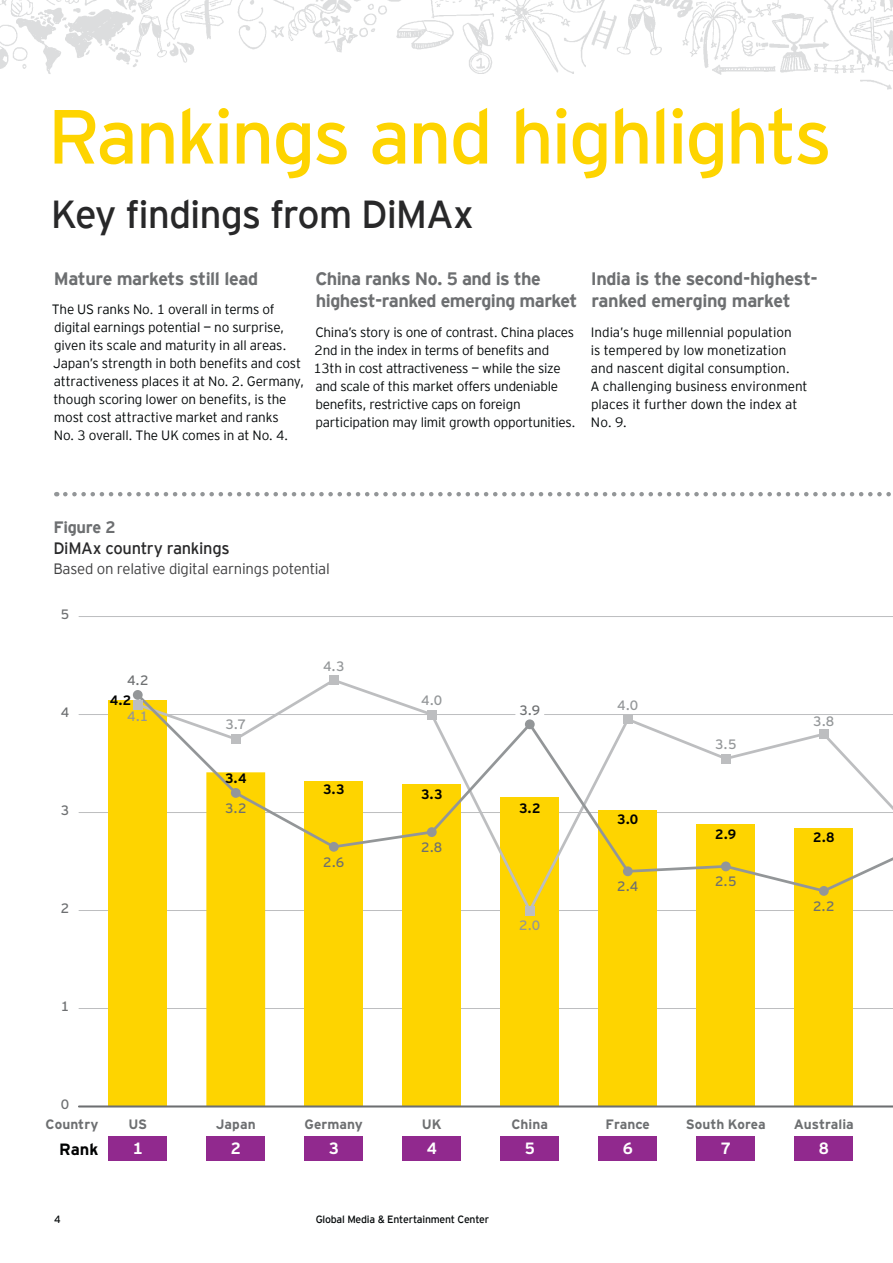
<style>
.page{position:relative;width:893px;height:1263px;background:#fff}
.page>*{position:absolute;margin:0;border:0;box-sizing:border-box;transform-origin:0 0}
.t1{font:76.5px "EY Interstate";letter-spacing:-.035em;color:#fed400}
.t2{font:39px "EY Interstate";letter-spacing:-.03em;color:#282829}
.t3{font:700 18px/22.5px "EY Interstate";letter-spacing:-.03em;color:#6d6f71}
.t4{font:16.5px "EY Interstate";letter-spacing:-.02em;color:#282829}
.t5{font:700 16.5px "EY Interstate";letter-spacing:-.02em;color:#6d6f71}
.t6{font:700 16.35px "EY Interstate";color:#fff}
.t7{font:700 16.35px "EY Interstate";color:#010202}
.t8{font:300 15px "EY Interstate";letter-spacing:-.02em;color:#404041}
.t9{font:700 13.65px "EY Interstate";color:#6d6f71}
.t10{font:13.65px "EY Interstate";color:#6d6f71}
.t11{font:13.65px "EY Interstate";color:#939698}
.t12{font:700 13.65px "EY Interstate";color:#010202}
.t13{font:300 13.5px/18px "EY Interstate";letter-spacing:-.015em;color:#040809}
.t14{font:10.5px "EY Interstate";letter-spacing:-.02em;color:#040809}
</style>
<div class="page">
<img style="left:0;top:0;width:893px;height:90px">
<svg style="left:65px;top:492px;width:826px;height:4px"></svg>
<hr style="left:79px;top:1008px;width:814px;height:1px;background:#bdbec0">
<hr style="left:79px;top:910px;width:814px;height:1px;background:#bdbec0">
<hr style="left:79px;top:812px;width:814px;height:1px;background:#bdbec0">
<hr style="left:79px;top:714px;width:436px;height:1px;background:#bdbec0">
<hr style="left:79px;top:616px;width:814px;height:1px;background:#bdbec0">
<div style="left:108px;top:1136px;width:59px;height:24px;background:#91298e"></div>
<div style="left:206px;top:1136px;width:59px;height:24px;background:#91298e"></div>
<div style="left:304px;top:1136px;width:59px;height:24px;background:#91298e"></div>
<div style="left:402px;top:1136px;width:59px;height:24px;background:#91298e"></div>
<div style="left:500px;top:1136px;width:59px;height:24px;background:#91298e"></div>
<div style="left:598px;top:1136px;width:59px;height:24px;background:#91298e"></div>
<div style="left:696px;top:1136px;width:59px;height:24px;background:#91298e"></div>
<div style="left:794px;top:1136px;width:59px;height:24px;background:#91298e"></div>
<div style="left:794px;top:828px;width:59px;height:279px;background:#fed400"></div>
<div style="left:696px;top:824px;width:59px;height:283px;background:#fed400"></div>
<div style="left:598px;top:810px;width:59px;height:297px;background:#fed400"></div>
<div style="left:500px;top:797px;width:59px;height:310px;background:#fed400"></div>
<div style="left:402px;top:784px;width:59px;height:323px;background:#fed400"></div>
<div style="left:304px;top:781px;width:59px;height:326px;background:#fed400"></div>
<div style="left:206px;top:772px;width:59px;height:335px;background:#fed400"></div>
<div style="left:108px;top:700px;width:59px;height:407px;background:#fed400"></div>
<svg style="left:135px;top:691px;width:758px;height:247px"></svg>
<div style="left:231px;top:734px;width:10px;height:10px;background:#bdbec0"></div>
<div style="left:329px;top:675px;width:10px;height:10px;background:#bdbec0"></div>
<div style="left:427px;top:710px;width:10px;height:9px;background:#bdbec0"></div>
<div style="left:525px;top:906px;width:10px;height:9px;background:#bdbec0"></div>
<div style="left:623px;top:715px;width:10px;height:9px;background:#bdbec0"></div>
<div style="left:721px;top:754px;width:10px;height:10px;background:#bdbec0"></div>
<div style="left:819px;top:729px;width:10px;height:10px;background:#bdbec0"></div>
<div style="left:133px;top:700px;width:10px;height:10px;background:#bdbec0"></div>
<div style="left:133px;top:690px;width:10px;height:10px;background:#939698;border-radius:50%"></div>
<div style="left:231px;top:788px;width:10px;height:10px;background:#939698;border-radius:50%"></div>
<div style="left:427px;top:827px;width:10px;height:10px;background:#939698;border-radius:50%"></div>
<div style="left:329px;top:842px;width:10px;height:10px;background:#939698;border-radius:50%"></div>
<div style="left:525px;top:719px;width:10px;height:10px;background:#939698;border-radius:50%"></div>
<div style="left:623px;top:866px;width:10px;height:10px;background:#939698;border-radius:50%"></div>
<div style="left:721px;top:862px;width:10px;height:9px;background:#939698;border-radius:50%"></div>
<div style="left:819px;top:886px;width:10px;height:10px;background:#939698;border-radius:50%"></div>
<hr style="left:79px;top:1105px;width:814px;height:3px;background:#6d6f71">
<h1 class="t1" style="left:48px;top:90px;width:786px">Rankings and highlights</h1>
<h2 class="t2" style="left:51px;top:191px;width:425px">Key findings from DiMAx</h2>
<h3 class="t3" style="left:54px;top:267px;width:206px">Mature markets still lead</h3>
<p class="t13" style="left:52px;top:301px;width:254px">The US ranks No. 1 overall in terms of digital earnings potential — no surprise, given its scale and maturity in all areas.<br>Japan’s strength in both benefits and cost attractiveness places it at No. 2. Germany, though scoring lower on benefits, is the most cost attractive market and ranks<br>No. 3 overall. The UK comes in at No. 4.</p>
<h3 class="t3" style="left:315px;top:267px;width:264px">China ranks No. 5 and is the highest-ranked emerging market</h3>
<p class="t13" style="left:313px;top:323px;width:264px">China’s story is one of contrast. China places 2nd in the index in terms of benefits and 13th in cost attractiveness — while the size and scale of this market offers undeniable benefits, restrictive caps on foreign participation may limit growth opportunities.</p>
<h3 class="t3" style="left:591px;top:267px;width:229px">India is the second-highest&shy;ranked emerging market</h3>
<p class="t13" style="left:590px;top:323px;width:219px">India’s huge millennial population<br>is tempered by low monetization and nascent digital consumption.<br>A challenging business environment places it further down the index at<br>No. 9.</p>
<p class="t5" style="left:53px;top:517px;width:64px">Figure 2</p>
<p class="t4" style="left:53px;top:538px;width:178px">DiMAx country rankings</p>
<p class="t8" style="left:53px;top:560px;width:278px">Based on relative digital earnings potential</p>
<p class="t10" style="left:61px;top:609px;width:10px">5</p>
<p class="t10" style="left:61px;top:707px;width:10px">4</p>
<p class="t10" style="left:61px;top:805px;width:10px">3</p>
<p class="t10" style="left:61px;top:903px;width:10px">2</p>
<p class="t10" style="left:61px;top:1001px;width:10px">1</p>
<p class="t10" style="left:127px;top:675px;width:23px">4.2</p>
<p class="t12" style="left:110px;top:695px;width:23px">4.2</p>
<p class="t11" style="left:127px;top:711px;width:22px">4.1</p>
<p class="t11" style="left:226px;top:719px;width:22px">3.7</p>
<p class="t12" style="left:225px;top:773px;width:23px">3.4</p>
<p class="t10" style="left:225px;top:803px;width:23px">3.2</p>
<p class="t11" style="left:323px;top:661px;width:23px">4.3</p>
<p class="t11" style="left:421px;top:695px;width:23px">4.0</p>
<p class="t12" style="left:323px;top:785px;width:23px">3.3</p>
<p class="t12" style="left:421px;top:789px;width:23px">3.3</p>
<p class="t10" style="left:323px;top:857px;width:23px">2.6</p>
<p class="t10" style="left:421px;top:842px;width:23px">2.8</p>
<p class="t10" style="left:519px;top:705px;width:22px">3.9</p>
<p class="t12" style="left:519px;top:803px;width:23px">3.2</p>
<p class="t11" style="left:519px;top:920px;width:23px">2.0</p>
<p class="t11" style="left:617px;top:700px;width:23px">4.0</p>
<p class="t12" style="left:617px;top:814px;width:23px">3.0</p>
<p class="t11" style="left:715px;top:739px;width:23px">3.5</p>
<p class="t11" style="left:813px;top:716px;width:23px">3.8</p>
<p class="t12" style="left:715px;top:829px;width:23px">2.9</p>
<p class="t12" style="left:813px;top:832px;width:23px">2.8</p>
<p class="t10" style="left:617px;top:881px;width:23px">2.4</p>
<p class="t10" style="left:715px;top:876px;width:23px">2.5</p>
<p class="t10" style="left:813px;top:901px;width:23px">2.2</p>
<p class="t10" style="left:61px;top:1099px;width:10px">0</p>
<p class="t9" style="left:46px;top:1119px;width:54px">Country</p>
<p class="t7" style="left:59px;top:1144px;width:41px">Rank</p>
<p class="t9" style="left:128px;top:1119px;width:20px">US</p>
<p class="t9" style="left:216px;top:1119px;width:41px">Japan</p>
<p class="t9" style="left:305px;top:1119px;width:60px">Germany</p>
<p class="t9" style="left:511px;top:1119px;width:38px">China</p>
<p class="t9" style="left:422px;top:1119px;width:21px">UK</p>
<p class="t9" style="left:606px;top:1119px;width:46px">France</p>
<p class="t9" style="left:686px;top:1119px;width:82px">South Korea</p>
<p class="t9" style="left:794px;top:1119px;width:61px">Australia</p>
<p class="t6" style="left:133px;top:1142px;width:12px">1</p>
<p class="t6" style="left:231px;top:1142px;width:12px">2</p>
<p class="t6" style="left:329px;top:1142px;width:12px">3</p>
<p class="t6" style="left:427px;top:1142px;width:12px">4</p>
<p class="t6" style="left:525px;top:1142px;width:12px">5</p>
<p class="t6" style="left:623px;top:1142px;width:12px">6</p>
<p class="t6" style="left:721px;top:1142px;width:12px">7</p>
<p class="t6" style="left:819px;top:1142px;width:12px">8</p>
<p class="t14" style="left:54px;top:1213px;width:8px">4</p>
<p class="t14" style="left:316px;top:1213px;width:175px">Global Media &amp; Entertainment Center</p>
</div>
